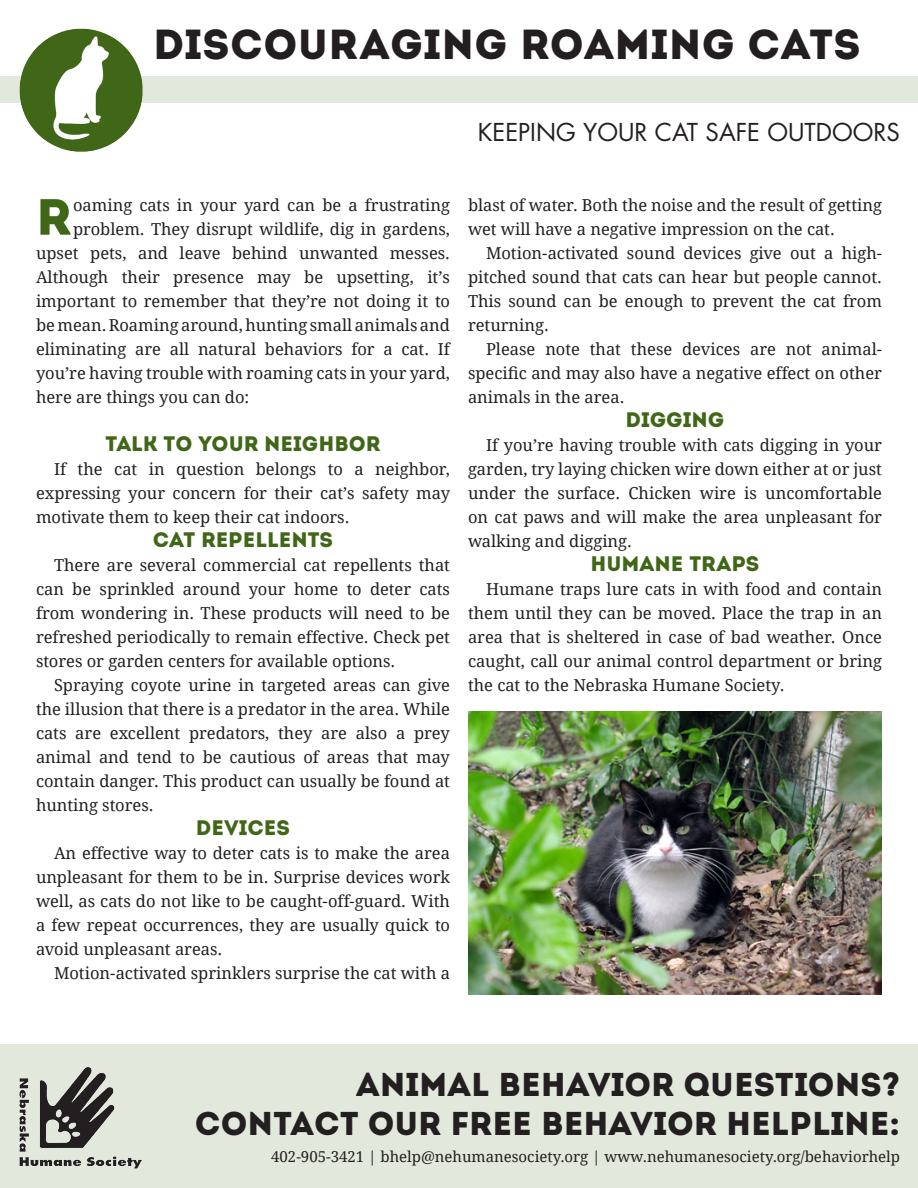
<style>
.page{position:relative;width:918px;height:1188px;background:#fff}
.page>*{position:absolute;margin:0;border:0;box-sizing:border-box;transform-origin:0 0}
.t1{font:50.85px "Intro";color:#406618}
.t2{font:42px "Intro";letter-spacing:.01em;color:#231f20}
.t3{font:33px "Intro";color:#231f20}
.t4{font:24px "Futura Std";color:#231f20}
.t5{font:21px "Intro";color:#406618}
.t6{font:16.5px/24px "Droid Serif";color:#231f20;text-align:justify}
.t7{font:15px "Droid Serif";color:#231f20}
</style>
<div class="page">
<div style="left:0;top:1044px;width:918px;height:144px;background:#e2e8dc"></div>
<div style="left:0;top:76px;width:918px;height:28px;background:#e2e8dc"></div>
<img style="left:16px;top:28px;width:130px;height:124px">
<img style="left:19px;top:1068px;width:123px;height:101px">
<img style="left:468px;top:711px;width:414px;height:283px">
<p class="t2" style="left:153px;top:19px;width:709px">DISCOURAGING ROAMING CATS</p>
<p class="t4" style="left:478px;top:117px;width:424px">KEEPING YOUR CAT SAFE OUTDOORS</p>
<p class="t1" style="left:36px;top:186px;width:37px">R</p>
<p class="t6" style="left:73px;top:193px;width:378px">oaming cats in your yard can be a frustrating</p>
<p class="t6" style="left:73px;top:217px;width:378px">problem. They disrupt wildlife, dig in gardens,</p>
<p class="t6" style="left:36px;top:241px;width:415px">upset pets, and leave behind unwanted messes.</p>
<p class="t6" style="left:36px;top:265px;width:415px">Although their presence may be upsetting, it’s</p>
<p class="t6" style="left:36px;top:289px;width:416px">important to remember that they’re not doing it to</p>
<p class="t6" style="left:36px;top:313px;width:416px">be mean. Roaming around, hunting small animals and</p>
<p class="t6" style="left:36px;top:337px;width:416px">eliminating are all natural behaviors for a cat. If</p>
<p class="t6" style="left:36px;top:361px;width:416px">you’re having trouble with roaming cats in your yard,</p>
<p class="t6" style="left:36px;top:385px;width:215px">here are things you can do:</p>
<p class="t5" style="left:105px;top:431px;width:277px">TALK TO YOUR NEIGHBOR</p>
<p class="t6" style="left:36px;top:457px;width:416px;text-indent:18px">If the cat in question belongs to a neighbor, expressing your concern for their cat’s safety may motivate them to keep their cat indoors.</p>
<p class="t5" style="left:153px;top:527px;width:182px">CAT REPELLENTS</p>
<p class="t6" style="left:36px;top:553px;width:416px;text-indent:18px">There are several commercial cat repellents that can be sprinkled around your home to deter cats from wondering in. These products will need to be refreshed periodically to remain effective. Check pet stores or garden centers for available options.</p>
<p class="t6" style="left:36px;top:673px;width:416px;text-indent:18px">Spraying coyote urine in targeted areas can give the illusion that there is a predator in the area. While cats are excellent predators, they are also a prey animal and tend to be cautious of areas that may contain danger. This product can usually be found at hunting stores.</p>
<p class="t5" style="left:196px;top:815px;width:96px">DEVICES</p>
<p class="t6" style="left:36px;top:841px;width:416px;text-indent:18px">An effective way to deter cats is to make the area unpleasant for them to be in. Surprise devices work well, as cats do not like to be caught-off-guard. With a few repeat occurrences, they are usually quick to avoid unpleasant areas.</p>
<p class="t6" style="left:54px;top:961px;width:397px">Motion-activated sprinklers surprise the cat with a</p>
<p class="t6" style="left:468px;top:193px;width:415px">blast of water. Both the noise and the result of getting wet will have a negative impression on the cat.</p>
<p class="t6" style="left:468px;top:241px;width:416px;text-indent:18px">Motion-activated sound devices give out a high&shy;pitched sound that cats can hear but people cannot.<br>This sound can be enough to prevent the cat from returning.</p>
<p class="t6" style="left:468px;top:337px;width:415px;text-indent:18px">Please note that these devices are not animal&shy;specific and may also have a negative effect on other animals in the area.</p>
<p class="t5" style="left:625px;top:407px;width:101px">DIGGING</p>
<p class="t6" style="left:468px;top:433px;width:416px;text-indent:18px">If you’re having trouble with cats digging in your garden, try laying chicken wire down either at or just under the surface. Chicken wire is uncomfortable on cat paws and will make the area unpleasant for walking and digging.</p>
<p class="t5" style="left:590px;top:551px;width:171px">HUMANE TRAPS</p>
<p class="t6" style="left:468px;top:577px;width:416px;text-indent:18px">Humane traps lure cats in with food and contain them until they can be moved. Place the trap in an area that is sheltered in case of bad weather. Once caught, call our animal control department or bring the cat to the Nebraska Humane Society.</p>
<p class="t3" style="left:356px;top:1064px;width:545px">ANIMAL BEHAVIOR QUESTIONS?</p>
<p class="t3" style="left:195px;top:1103px;width:707px">CONTACT OUR FREE BEHAVIOR HELPLINE:</p>
<p class="t7" style="left:271px;top:1147px;width:630px">402-905-3421 | bhelp@nehumanesociety.org | www.nehumanesociety.org/behaviorhelp</p>
</div>
